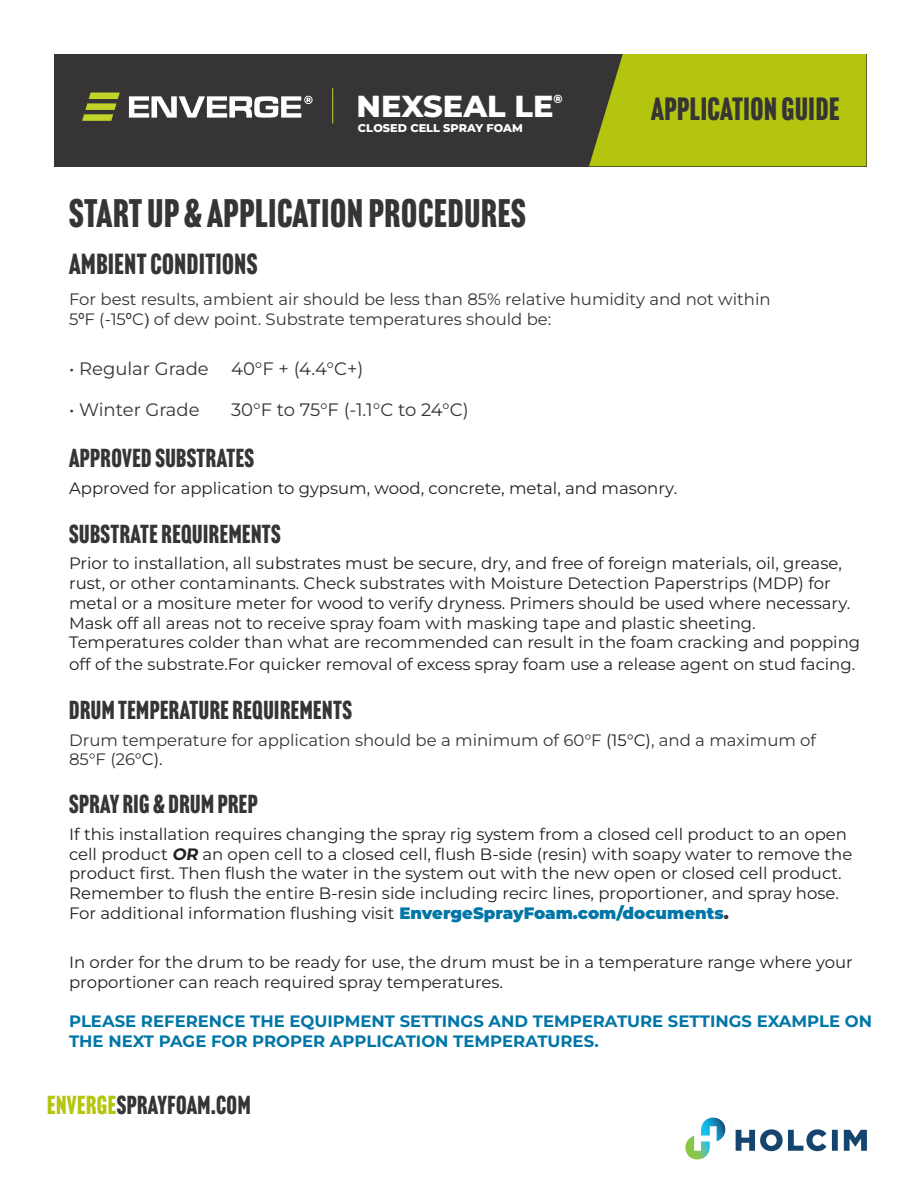
<style>
.page{position:relative;width:918px;height:1188px;background:#fff}
.page>*{position:absolute;margin:0;border:0;box-sizing:border-box;transform-origin:0 0}
.t1{font:39px "Headline Gothic ATF";letter-spacing:.02em;color:#363434}
.t2{font:31.5px "Headline Gothic ATF";letter-spacing:.02em;color:#363434}
.t3{font:800 30.3px "Montserrat";color:#fff}
.t4{font:28.5px "Headline Gothic ATF";letter-spacing:.02em;color:#363434}
.t5{font:25.5px "Headline Gothic ATF";letter-spacing:.02em;color:#363434}
.t6{font:18px "Montserrat";color:#363434}
.t7{font:16.5px/19.8px "Montserrat";color:#231f20}
.t8{font:16.5px/19.8px "Montserrat";color:#363434}
.t9{font:700 16.5px/19.8px "Montserrat";color:#0076a7}
.t10{font:800 11.85px "Montserrat";color:#fff}
.t11{font:800 11.25px "Montserrat";color:#fff}
.s1{font-family:"Arial"}
.s2{color:#231f20}
.s3{font-weight:700}
.s4{font-weight:900;color:#0076a7}
.s5{font-weight:900;color:#363434}
.s6{color:#b3c50e}
</style>
<div class="page">
<svg style="left:736px;top:1129px;width:131px;height:22px"></svg>
<svg style="left:685px;top:1118px;width:40px;height:41px"></svg>
<div style="left:54px;top:54px;width:812px;height:112px;background:#363434"></div>
<div style="left:589px;top:54px;width:277px;height:112px;background:#b3c50e"></div>
<hr style="left:332px;top:88px;width:1px;height:36px;background:#b3c635">
<svg style="left:82px;top:93px;width:38px;height:28px"></svg>
<svg style="left:129px;top:96px;width:184px;height:22px"></svg>
<p class="t10" style="left:554px;top:91px;width:11px">®</p>
<h3 class="t3" style="left:357px;top:86px;width:199px">NEXSEAL LE</h3>
<h2 class="t2" style="left:651px;top:91px;width:190px">APPLICATION GUIDE</h2>
<p class="t11" style="left:358px;top:120px;width:166px">CLOSED CELL SPRAY FOAM</p>
<p class="t1" style="left:69px;top:191px;width:458px">START UP &amp; APPLICATION PROCEDURES</p>
<p class="t4" style="left:69px;top:247px;width:190px">AMBIENT CONDITIONS</p>
<p class="t8" style="left:69px;top:289px;width:703px">For best results, ambient air should be less than 85% relative humidity and not within<br>5<span class="s1">º</span>F (-15<span class="s1">º</span>C<span class="s1">)</span> of dew point. Substrate temperatures should be:</p>
<p class="t6" style="left:69px;top:357px;width:296px">• Regular Grade 40°F + (4.4°C+)</p>
<p class="t6" style="left:69px;top:398px;width:132px">• Winter Grade</p>
<p class="t6" style="left:231px;top:398px;width:239px">30°F to 75°F (-1.1°C to 24°C)</p>
<p class="t5" style="left:69px;top:443px;width:186px">APPROVED SUBSTRATES</p>
<p class="t7" style="left:69px;top:478px;width:610px">Approved for application to gypsum, wood, concrete, metal, and masonry.</p>
<p class="t5" style="left:69px;top:519px;width:213px">SUBSTRATE REQUIREMENTS</p>
<p class="t7" style="left:69px;top:553px;width:793px">Prior to installation, all substrates must be secure, dry, and free of foreign materials, oil, grease, rust, or other contaminants. Check substrates with Moisture Detection Paperstrips (MDP) for metal or a mositure meter for wood to verify dryness. Primers should be used where necessary.<br>Mask off all areas not to receive spray foam with masking tape and plastic sheeting.<br>Temperatures colder than what are recommended can result in the foam cracking and popping</p>
<p class="t7" style="left:69px;top:654px;width:788px">off of the substrate.For quicker removal of excess spray foam use a release agent on stud facing.</p>
<p class="t5" style="left:69px;top:695px;width:284px">DRUM TEMPERATURE REQUIREMENTS</p>
<p class="t8" style="left:69px;top:729px;width:749px">Drum temperature for application should be a minimum of 60°F <span class="s2">(15°C)</span>, and a maximum of<br>85°F (26<span class="s2">°C).</span></p>
<p class="t5" style="left:69px;top:789px;width:190px">SPRAY RIG &amp; DRUM PREP</p>
<p class="t7" style="left:69px;top:824px;width:785px">If this installation requires changing the spray rig system from a closed cell product to an open cell product <span class="s3">OR</span> an open cell to a closed cell, flush B-side (resin) with soapy water to remove the product first. Then flush the water in the system out with the new open or closed cell product.<br>Remember to flush the entire B-resin side including recirc lines, proportioner, and spray hose.<br>For additional information flushing visit <span class="s4">EnvergeSprayFoam.com/documents</span><span class="s5">.</span></p>
<p class="t7" style="left:69px;top:952px;width:785px">In order for the drum to be ready for use, the drum must be in a temperature range where your proportioner can reach required spray temperatures.</p>
<p class="t9" style="left:69px;top:1011px;width:805px">PLEASE REFERENCE THE EQUIPMENT SETTINGS AND TEMPERATURE SETTINGS EXAMPLE ON<br>THE NEXT PAGE FOR PROPER APPLICATION TEMPERATURES.</p>
<h3 class="t5" style="left:47px;top:1090px;width:205px"><span class="s6">ENVERGE</span>SPRAYFOAM.COM</h3>
</div>
